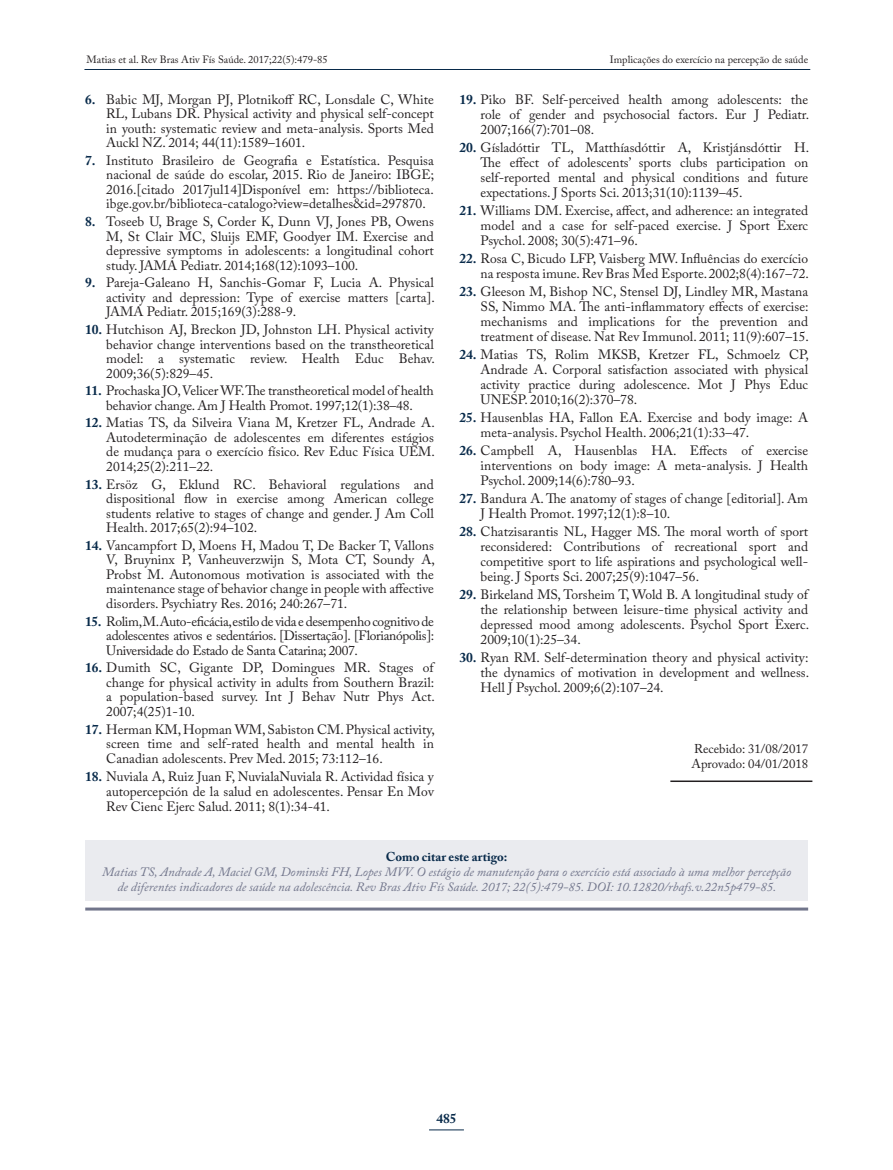
<style>
.page{position:relative;width:893px;height:1170px;background:#fff}
.page>*{position:absolute;margin:0;border:0;box-sizing:border-box;transform-origin:0 0}
.t1{font:13.5px/14.5px "Adobe Caslon Pro";color:#231f20;text-align:justify}
.t2{font:700 13.5px "Adobe Caslon Pro";color:#082a4a}
.t3{font:italic 12.75px/15px "Adobe Caslon Pro";color:#71758b;text-align:center}
.t4{font:12.75px/15px "Adobe Caslon Pro";color:#231f20}
.t5{font:700 12.75px "Adobe Caslon Pro";color:#082a4a}
.t6{font:10.5px "Adobe Caslon Pro";color:#231f20}
.s1{font-weight:700;color:#082a4a}
</style>
<div class="page">
<hr style="left:429px;top:1129px;width:35px;height:1px;background:#082a4a">
<hr style="left:84px;top:69px;width:726px;height:1px;background:#082a4a">
<div style="left:85px;top:840px;width:723px;height:61px;background:#eaebef"></div>
<hr style="left:85px;top:907px;width:723px;height:3px;background:#71758b">
<hr style="left:670px;top:780px;width:142px;height:2px;background:#231f20">
<p class="t6" style="left:87px;top:53px;width:243px">Matias et al. Rev Bras Ativ Fís Saúde. 2017;22(5):479-85</p>
<p class="t6" style="left:610px;top:53px;width:200px">Implicações do exercício na percepção de saúde</p>
<p class="t1" style="left:106px;top:92px;width:329px;text-indent:-21px"><span class="s1">6.</span> Babic MJ, Morgan PJ, Plotnikoff RC, Lonsdale C, White RL, Lubans DR. Physical activity and physical self-concept in youth: systematic review and meta-analysis. Sports Med Auckl NZ. 2014; 44(11):1589–1601.</p>
<p class="t1" style="left:106px;top:153px;width:329px;text-indent:-21px"><span class="s1">7.</span> Instituto Brasileiro de Geografia e Estatística. Pesquisa nacional de saúde do escolar, 2015. Rio de Janeiro: IBGE; 2016.[citado 2017jul14]Disponível em: https://biblioteca. ibge.gov.br/biblioteca-catalogo?view=detalhes&amp;id=297870.</p>
<p class="t1" style="left:106px;top:214px;width:329px;text-indent:-21px"><span class="s1">8.</span> Toseeb U, Brage S, Corder K, Dunn VJ, Jones PB, Owens M, St Clair MC, Sluijs EMF, Goodyer IM. Exercise and depressive symptoms in adolescents: a longitudinal cohort study. JAMA Pediatr. 2014;168(12):1093–100.</p>
<p class="t1" style="left:106px;top:275px;width:330px;text-indent:-21px"><span class="s1">9.</span> Pareja-Galeano H, Sanchis-Gomar F, Lucia A. Physical activity and depression: Type of exercise matters [carta].<br>JAMA Pediatr. 2015;169(3):288-9.</p>
<p class="t1" style="left:106px;top:322px;width:330px;text-indent:-21px"><span class="s1">10.</span> Hutchison AJ, Breckon JD, Johnston LH. Physical activity behavior change interventions based on the transtheoretical model: a systematic review. Health Educ Behav.<br>2009;36(5):829–45.</p>
<p class="t1" style="left:85px;top:383px;width:350px;text-align:center"><span class="s1">11.</span> Prochaska JO, Velicer WF. The transtheoretical model of health behavior change. Am J Health Promot. 1997;12(1):38–48.</p>
<p class="t1" style="left:106px;top:415px;width:330px;text-indent:-21px"><span class="s1">12.</span> Matias TS, da Silveira Viana M, Kretzer FL, Andrade A.<br>Autodeterminação de adolescentes em diferentes estágios de mudança para o exercício físico. Rev Educ Física UEM.<br>2014;25(2):211–22.</p>
<p class="t1" style="left:106px;top:476px;width:329px;text-indent:-21px"><span class="s1">13.</span> Ersöz G, Eklund RC. Behavioral regulations and dispositional flow in exercise among American college students relative to stages of change and gender. J Am Coll Health. 2017;65(2):94–102.</p>
<p class="t1" style="left:106px;top:538px;width:330px;text-indent:-21px"><span class="s1">14.</span> Vancampfort D, Moens H, Madou T, De Backer T, Vallons V, Bruyninx P, Vanheuverzwijn S, Mota CT, Soundy A, Probst M. Autonomous motivation is associated with the maintenance stage of behavior change in people with affective disorders. Psychiatry Res. 2016; 240:267–71.</p>
<p class="t1" style="left:106px;top:613px;width:329px;text-indent:-21px"><span class="s1">15.</span> Rolim,M.Auto-eficácia,estilo de vida e desempenho cognitivo de adolescentes ativos e sedentários. [Dissertação]. [Florianópolis]:<br>Universidade do Estado de Santa Catarina; 2007.</p>
<p class="t1" style="left:106px;top:660px;width:330px;text-indent:-21px"><span class="s1">16.</span> Dumith SC, Gigante DP, Domingues MR. Stages of change for physical activity in adults from Southern Brazil: a population-based survey. Int J Behav Nutr Phys Act.<br>2007;4(25)1-10.</p>
<p class="t1" style="left:106px;top:721px;width:330px;text-indent:-21px"><span class="s1">17.</span> Herman KM, Hopman WM, Sabiston CM. Physical activity, screen time and self-rated health and mental health in Canadian adolescents. Prev Med. 2015; 73:112–16.</p>
<p class="t1" style="left:106px;top:768px;width:329px;line-height:15px;text-indent:-21px"><span class="s1">18.</span> Nuviala A, Ruiz Juan F, NuvialaNuviala R. Actividad física y autopercepción de la salud en adolescentes. Pensar En Mov Rev Cienc Ejerc Salud. 2011; 8(1):34-41.</p>
<p class="t1" style="left:481px;top:91px;width:330px;line-height:15px;text-indent:-21px"><span class="s1">19.</span> Piko BF. Self-perceived health among adolescents: the role of gender and psychosocial factors. Eur J Pediatr.<br>2007;166(7):701–08.</p>
<p class="t1" style="left:481px;top:139px;width:330px;line-height:15px;text-indent:-21px"><span class="s1">20.</span> Gísladóttir TL, Matthíasdóttir A, Kristjánsdóttir H.<br>The effect of adolescents’ sports clubs participation on self-reported mental and physical conditions and future expectations. J Sports Sci. 2013;31(10):1139–45.</p>
<p class="t1" style="left:481px;top:202px;width:329px;line-height:15px;text-indent:-21px"><span class="s1">21.</span> Williams DM. Exercise, affect, and adherence: an integrated model and a case for self-paced exercise. J Sport Exerc Psychol. 2008; 30(5):471–96.</p>
<p class="t1" style="left:459px;top:250px;width:351px;line-height:15px;text-align:right"><span class="s1">22.</span> Rosa C, Bicudo LFP, Vaisberg MW. Influências do exercício na resposta imune. Rev Bras Med Esporte. 2002;8(4):167–72.</p>
<p class="t1" style="left:481px;top:283px;width:330px;line-height:15px;text-indent:-21px"><span class="s1">23.</span> Gleeson M, Bishop NC, Stensel DJ, Lindley MR, Mastana SS, Nimmo MA. The anti-inflammatory effects of exercise: mechanisms and implications for the prevention and treatment of disease. Nat Rev Immunol. 2011; 11(9):607–15.</p>
<p class="t1" style="left:481px;top:346px;width:330px;line-height:15px;text-indent:-21px"><span class="s1">24.</span> Matias TS, Rolim MKSB, Kretzer FL, Schmoelz CP, Andrade A. Corporal satisfaction associated with physical activity practice during adolescence. Mot J Phys Educ UNESP. 2010;16(2):370–78.</p>
<p class="t1" style="left:481px;top:409px;width:329px;line-height:15px;text-indent:-21px"><span class="s1">25.</span> Hausenblas HA, Fallon EA. Exercise and body image: A meta-analysis. Psychol Health. 2006;21(1):33–47.</p>
<p class="t1" style="left:481px;top:442px;width:329px;line-height:15px;text-indent:-21px"><span class="s1">26.</span> Campbell A, Hausenblas HA. Effects of exercise interventions on body image: A meta-analysis. J Health Psychol. 2009;14(6):780–93.</p>
<p class="t1" style="left:481px;top:490px;width:329px;line-height:15px;text-indent:-21px"><span class="s1">27.</span> Bandura A. The anatomy of stages of change [editorial]. Am<br>J Health Promot. 1997;12(1):8–10.</p>
<p class="t1" style="left:481px;top:523px;width:329px;line-height:15px;text-indent:-21px"><span class="s1">28.</span> Chatzisarantis NL, Hagger MS. The moral worth of sport reconsidered: Contributions of recreational sport and competitive sport to life aspirations and psychological well&shy;being. J Sports Sci. 2007;25(9):1047–56.</p>
<p class="t1" style="left:481px;top:586px;width:330px;line-height:15px;text-indent:-21px"><span class="s1">29.</span> Birkeland MS, Torsheim T, Wold B. A longitudinal study of the relationship between leisure-time physical activity and depressed mood among adolescents. Psychol Sport Exerc.<br>2009;10(1):25–34.</p>
<p class="t1" style="left:481px;top:649px;width:330px;line-height:15px;text-indent:-21px"><span class="s1">30.</span> Ryan RM. Self-determination theory and physical activity: the dynamics of motivation in development and wellness.<br>Hell J Psychol. 2009;6(2):107–24.</p>
<p class="t4" style="left:692px;top:740px;width:118px">Recebido: 31/08/2017<br>Aprovado: 04/01/2018</p>
<p class="t5" style="left:386px;top:848px;width:123px">Como citar este artigo:</p>
<p class="t3" style="left:102px;top:863px;width:690px">Matias TS, Andrade A, Maciel GM, Dominski FH, Lopes MVV. O estágio de manutenção para o exercício está associado à uma melhor percepção de diferentes indicadores de saúde na adolescência. Rev Bras Ativ Fís Saúde. 2017; 22(5):479-85. DOI: 10.12820/rbafs.v.22n5p479-85.</p>
<p class="t2" style="left:436px;top:1110px;width:22px">485</p>
</div>
